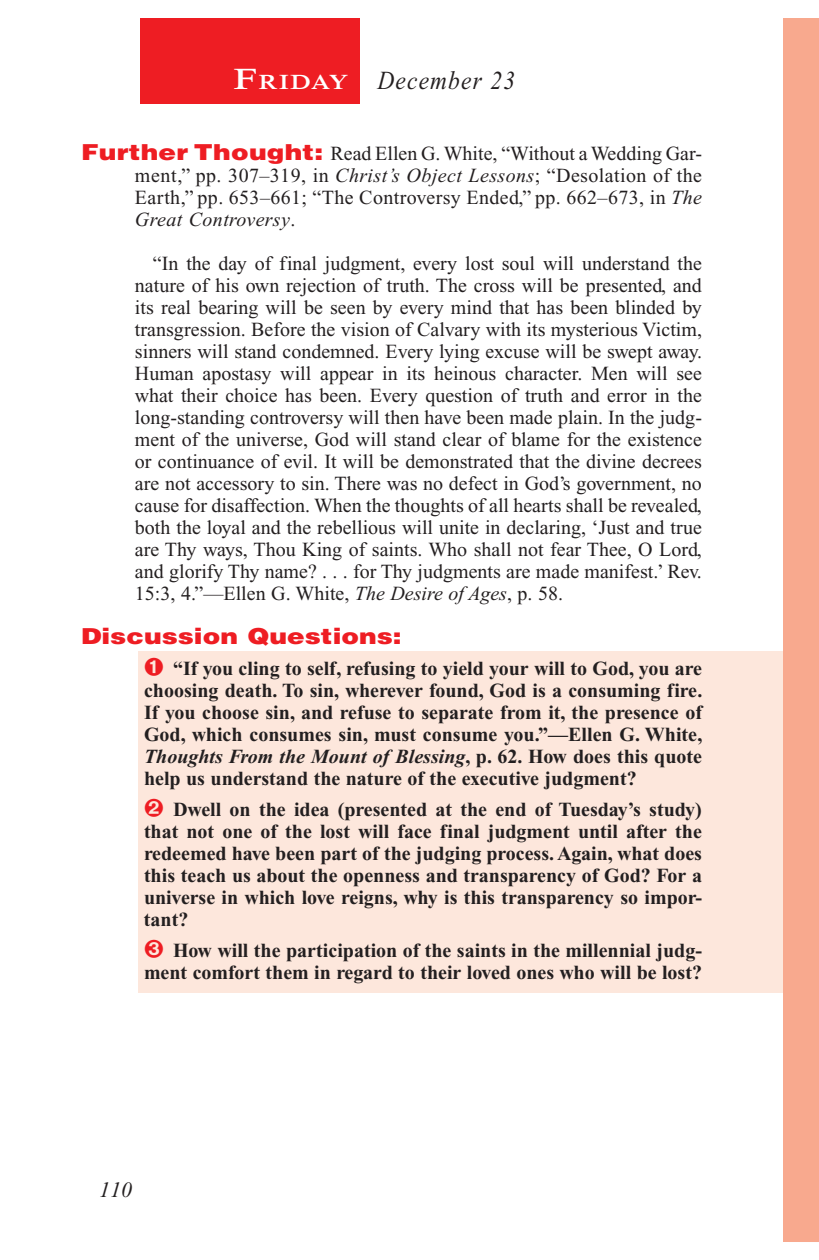
<style>
.page{position:relative;width:819px;height:1260px;background:#fff}
.page>*{position:absolute;margin:0;border:0;box-sizing:border-box;transform-origin:0 0}
.Lesson_Dates{font:italic 26px "Times New Roman PS Std";letter-spacing:.05em;color:#231f20;scale:.9 1}
.Question{font:900 22px "Helvetica LT Std";color:#ee1d23;scale:1.2 1}
.t1{font:italic 22px "Times New Roman PS Std";color:#231f20}
.Daily_Header{font:600 21px "Times NRMT Std";letter-spacing:.035em;color:#fff;scale:1.1 1}
.Body_SB{font:20px/22px "Times New Roman PS Std";color:#231f20;text-align:justify}
.Numbered_Bullet_List{font:700 20px/22px "Times New Roman PS Std";color:#231f20;text-align:justify}
.Question_NO_SB{font:20px/22px "Times New Roman PS Std";letter-spacing:.02em;color:#231f20;text-align:justify}
.s1{font-size:30px}
.s2{font-family:"Helvetica LT Std";font-weight:900;font-size:22px;color:#ee1d23}
.s3{font-style:italic}
</style>
<div class="page">
<div style="left:783px;top:18px;width:36px;height:1224px;background:#f8a98e"></div>
<div style="left:140px;top:18px;width:220px;height:86px;background:#ee1d23"></div>
<div style="left:139px;top:651px;width:644px;height:342px;background:#fde7dc"></div>
<p class="Daily_Header" style="left:234px;top:70px;width:106px"><span class="s1">F</span>riday</p>
<p class="Lesson_Dates" style="left:378px;top:66px;width:154px">December 23</p>
<p class="Question_NO_SB" style="left:135px;top:142px;width:569px;text-indent:-54px"><span class="s2">Further Thought:</span> Read Ellen G. White, “Without a Wedding Gar&shy;ment,” pp. 307–319, in <span class="s3">Christ’s Object Lessons</span>; “Desolation of the Earth,” pp. 653–661; “The Controversy Ended,” pp. 662–673, in <span class="s3">The Great Controversy</span>.</p>
<p class="Body_SB" style="left:135px;top:252px;width:569px;text-indent:18px">“In the day of final judgment, every lost soul will understand the nature of his own rejection of truth. The cross will be presented, and its real bearing will be seen by every mind that has been blinded by transgression. Before the vision of Calvary with its mysterious Victim, sinners will stand condemned. Every lying excuse will be swept away.<br>Human apostasy will appear in its heinous character. Men will see what their choice has been. Every question of truth and error in the long-standing controversy will then have been made plain. In the judg&shy;ment of the universe, God will stand clear of blame for the existence or continuance of evil. It will be demonstrated that the divine decrees are not accessory to sin. There was no defect in God’s government, no cause for disaffection. When the thoughts of all hearts shall be revealed, both the loyal and the rebellious will unite in declaring, ‘Just and true are Thy ways, Thou King of saints. Who shall not fear Thee, O Lord, and glorify Thy name? . . . for Thy judgments are made manifest.’ Rev.<br>15:3, 4.”—Ellen G. White, <span class="s3">The Desire of Ages</span>, p. 58.</p>
<p class="Question" style="left:81px;top:622px;width:269px">Discussion Questions:</p>
<p class="Numbered_Bullet_List" style="left:144px;top:657px;width:560px;text-indent:29px">“If you cling to self, refusing to yield your will to God, you are choosing death. To sin, wherever found, God is a consuming fire.<br>If you choose sin, and refuse to separate from it, the presence of God, which consumes sin, must consume you.”—Ellen G. White, <span class="s3">Thoughts From the Mount of Blessing</span>, p. 62. How does this quote help us understand the nature of the executive judgment?</p>
<p class="Numbered_Bullet_List" style="left:144px;top:798px;width:560px;text-indent:29px">Dwell on the idea (presented at the end of Tuesday’s study) that not one of the lost will face final judgment until after the redeemed have been part of the judging process. Again, what does this teach us about the openness and transparency of God? For a universe in which love reigns, why is this transparency so impor&shy;tant?</p>
<p class="Numbered_Bullet_List" style="left:144px;top:939px;width:560px;text-align:right">How will the participation of the saints in the millennial judg&shy;ment comfort them in regard to their loved ones who will be lost?</p>
<p class="t1" style="left:99px;top:1178px;width:34px">110</p>
</div>
